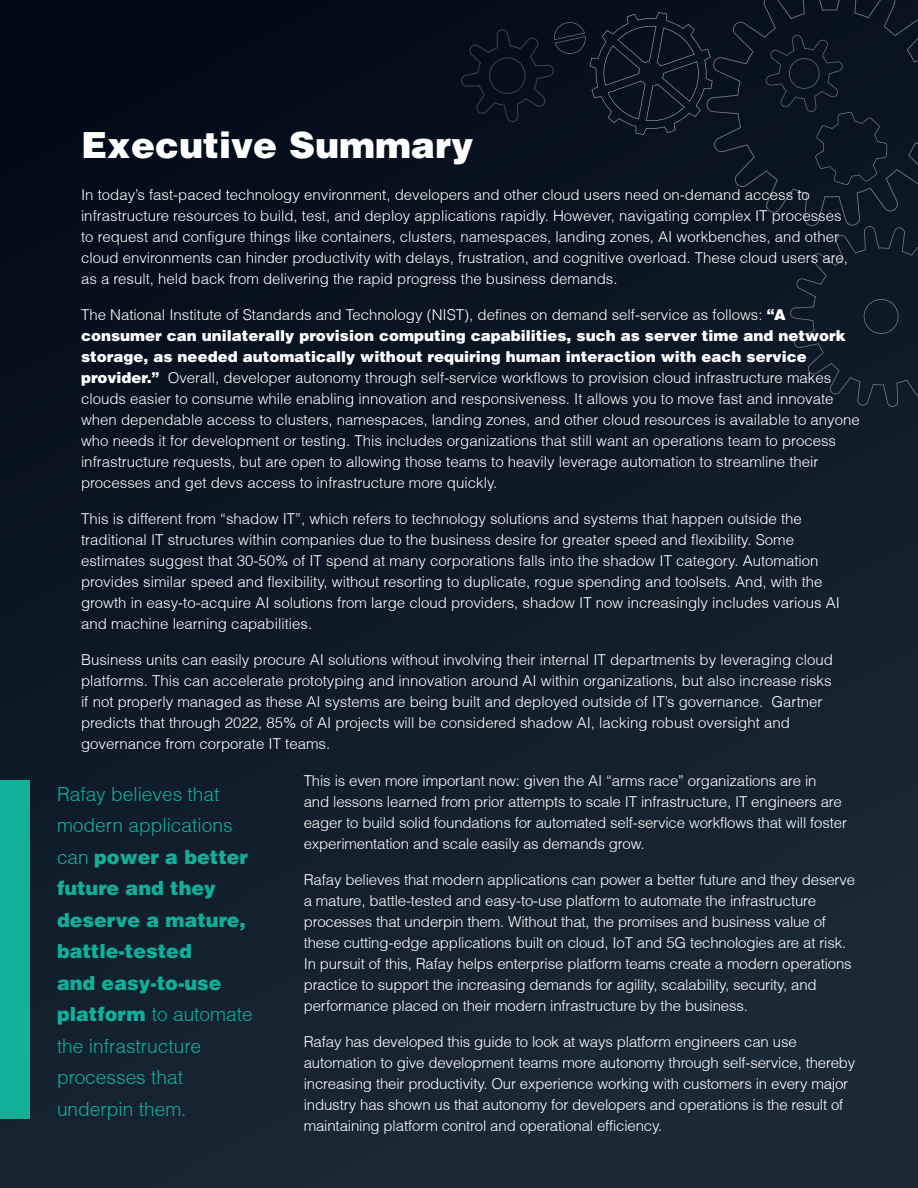
<style>
.page{position:relative;width:918px;height:1188px;background:#fff}
.page>*{position:absolute;margin:0;border:0;box-sizing:border-box;transform-origin:0 0}
.Main_Title_Blue{font:900 36px "Helvetica";color:#fff}
.intro_white{font:300 19.5px/31.5px "Helvetica";color:#10af99}
.Body_01{font:300 15px/21px "Helvetica";color:#fff}
.s1{font-weight:900}
</style>
<div class="page">
<div style="left:0;top:0;width:918px;height:1188px;background:linear-gradient(to bottom,#020b19,#1b2a37)"></div>
<div style="left:707px;top:0;width:211px;height:226px;background:#091422"></div>
<div style="left:790px;top:226px;width:128px;height:181px;background:#0d1927"></div>
<div style="left:766px;top:35px;width:121px;height:150px;background:#091421"></div>
<svg style="left:461px;top:12px;width:252px;height:123px;background:#0a1421"></svg>
<div style="left:0;top:781px;width:30px;height:338px;background:#10b099"></div>
<p class="Main_Title_Blue" style="left:81px;top:121px;width:394px">Executive Summary</p>
<p class="Body_01" style="left:81px;top:184px;width:768px">In today’s fast-paced technology environment, developers and other cloud users need on-demand access to infrastructure resources to build, test, and deploy applications rapidly. However, navigating complex IT processes to request and configure things like containers, clusters, namespaces, landing zones, AI workbenches, and other cloud environments can hinder productivity with delays, frustration, and cognitive overload. These cloud users are, as a result, held back from delivering the rapid progress the business demands.</p>
<p class="Body_01" style="left:81px;top:304px;width:780px">The National Institute of Standards and Technology (NIST), defines on demand self-service as follows: <span class="s1">“A consumer can unilaterally provision computing capabilities, such as server time and network storage, as needed automatically without requiring human interaction with each service provider.”</span> Overall, developer autonomy through self-service workflows to provision cloud infrastructure makes clouds easier to consume while enabling innovation and responsiveness. It allows you to move fast and innovate when dependable access to clusters, namespaces, landing zones, and other cloud resources is available to anyone who needs it for development or testing. This includes organizations that still want an operations team to process infrastructure requests, but are open to allowing those teams to heavily leverage automation to streamline their processes and get devs access to infrastructure more quickly.</p>
<p class="Body_01" style="left:81px;top:508px;width:760px">This is different from “shadow IT”, which refers to technology solutions and systems that happen outside the traditional IT structures within companies due to the business desire for greater speed and flexibility. Some estimates suggest that 30-50% of IT spend at many corporations falls into the shadow IT category. Automation provides similar speed and flexibility, without resorting to duplicate, rogue spending and toolsets. And, with the growth in easy-to-acquire AI solutions from large cloud providers, shadow IT now increasingly includes various AI and machine learning capabilities.</p>
<p class="Body_01" style="left:81px;top:649px;width:753px">Business units can easily procure AI solutions without involving their internal IT departments by leveraging cloud platforms. This can accelerate prototyping and innovation around AI within organizations, but also increase risks if not properly managed as these AI systems are being built and deployed outside of IT’s governance. Gartner predicts that through 2022, 85% of AI projects will be considered shadow AI, lacking robust oversight and governance from corporate IT teams.</p>
<p class="Body_01" style="left:304px;top:770px;width:545px">This is even more important now: given the AI “arms race” organizations are in<br>and lessons learned from prior attempts to scale IT infrastructure, IT engineers are eager to build solid foundations for automated self-service workflows that will foster experimentation and scale easily as demands grow.</p>
<p class="Body_01" style="left:304px;top:869px;width:553px">Rafay believes that modern applications can power a better future and they deserve a mature, battle-tested and easy-to-use platform to automate the infrastructure processes that underpin them. Without that, the promises and business value of these cutting-edge applications built on cloud, IoT and 5G technologies are at risk.<br>In pursuit of this, Rafay helps enterprise platform teams create a modern operations practice to support the increasing demands for agility, scalability, security, and performance placed on their modern infrastructure by the business.</p>
<p class="Body_01" style="left:304px;top:1031px;width:553px">Rafay has developed this guide to look at ways platform engineers can use automation to give development teams more autonomy through self-service, thereby increasing their productivity. Our experience working with customers in every major industry has shown us that autonomy for developers and operations is the result of maintaining platform control and operational efficiency.</p>
<p class="intro_white" style="left:57px;top:778px;width:197px">Rafay believes that modern applications can <span class="s1">power a better future and they deserve a mature, battle-tested<br>and easy-to-use platform</span> to automate the infrastructure processes that underpin them.</p>
</div>
